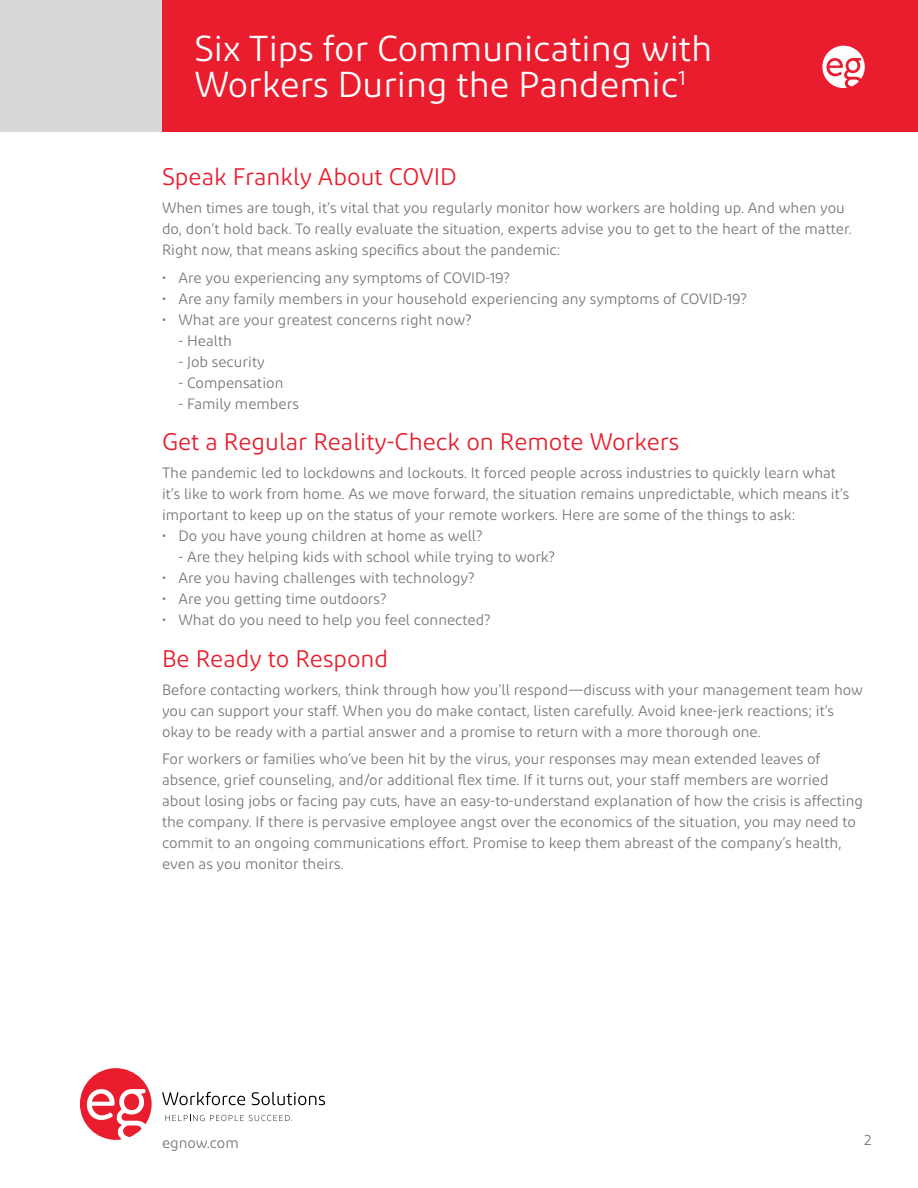
<style>
.page{position:relative;width:918px;height:1188px;background:#fff}
.page>*{position:absolute;margin:0;border:0;box-sizing:border-box;transform-origin:0 0}
.t1{font:36px/36px "Diodrum";color:#fff}
.t2{font:24px "Diodrum";color:#e91d2d}
.t3{font:15px/21px "Diodrum";color:#76777b}
</style>
<div class="page">
<div style="left:162px;top:0;width:756px;height:132px;background:#e91d2d"></div>
<div style="left:0;top:0;width:162px;height:132px;background:#d9d8d8"></div>
<svg style="left:822px;top:46px;width:43px;height:42px"></svg>
<div style="left:848px;top:61px;width:9px;height:9px;background:#fff;border-radius:50%"></div>
<svg style="left:162px;top:1092px;width:83px;height:13px"></svg>
<svg style="left:252px;top:1092px;width:73px;height:13px"></svg>
<svg style="left:165px;top:1115px;width:39px;height:6px"></svg>
<svg style="left:210px;top:1115px;width:82px;height:6px"></svg>
<svg style="left:80px;top:1068px;width:72px;height:72px"></svg>
<div style="left:124px;top:1094px;width:15px;height:16px;background:#e91d2d;border-radius:50%"></div>
<h1 class="t1" style="left:194px;top:30px;width:519px">Six Tips for Communicating with<br>Workers During the Pandemic<sup>1</sup></h1>
<h2 class="t2" style="left:162px;top:162px;width:296px">Speak Frankly About COVID</h2>
<p class="t3" style="left:162px;top:197px;width:691px">When times are tough, it’s vital that you regularly monitor how workers are holding up. And when you do, don’t hold back. To really evaluate the situation, experts advise you to get to the heart of the matter.<br>Right now, that means asking specifics about the pandemic:</p>
<p class="t3" style="left:162px;top:267px;width:350px">• Are you experiencing any symptoms of COVID-19?</p>
<p class="t3" style="left:162px;top:288px;width:587px">• Are any family members in your household experiencing any symptoms of COVID-19?</p>
<p class="t3" style="left:162px;top:309px;width:311px">• What are your greatest concerns right now?</p>
<p class="t3" style="left:178px;top:330px;width:55px">- Health</p>
<p class="t3" style="left:178px;top:351px;width:88px">- Job security</p>
<p class="t3" style="left:178px;top:372px;width:106px">- Compensation</p>
<p class="t3" style="left:178px;top:393px;width:122px">- Family members</p>
<h2 class="t2" style="left:162px;top:427px;width:519px">Get a Regular Reality-Check on Remote Workers</h2>
<p class="t3" style="left:162px;top:462px;width:689px">The pandemic led to lockdowns and lockouts. It forced people across industries to quickly learn what it’s like to work from home. As we move forward, the situation remains unpredictable, which means it’s important to keep up on the status of your remote workers. Here are some of the things to ask:</p>
<p class="t3" style="left:162px;top:525px;width:322px">• Do you have young children at home as well?</p>
<p class="t3" style="left:178px;top:546px;width:378px">- Are they helping kids with school while trying to work?</p>
<p class="t3" style="left:162px;top:567px;width:314px">• Are you having challenges with technology?</p>
<p class="t3" style="left:162px;top:588px;width:226px">• Are you getting time outdoors?</p>
<p class="t3" style="left:162px;top:609px;width:330px">• What do you need to help you feel connected?</p>
<h2 class="t2" style="left:162px;top:644px;width:228px">Be Ready to Respond</h2>
<p class="t3" style="left:162px;top:679px;width:703px">Before contacting workers, think through how you’ll respond—discuss with your management team how you can support your staff. When you do make contact, listen carefully. Avoid knee-jerk reactions; it’s okay to be ready with a partial answer and a promise to return with a more thorough one.</p>
<p class="t3" style="left:162px;top:748px;width:703px">For workers or families who’ve been hit by the virus, your responses may mean extended leaves of absence, grief counseling, and/or additional flex time. If it turns out, your staff members are worried about losing jobs or facing pay cuts, have an easy-to-understand explanation of how the crisis is affecting the company. If there is pervasive employee angst over the economics of the situation, you may need to commit to an ongoing communications effort. Promise to keep them abreast of the company’s health, even as you monitor theirs.</p>
<p class="t3" style="left:162px;top:1132px;width:78px">egnow.com</p>
<p class="t3" style="left:864px;top:1129px;width:9px">2</p>
</div>
